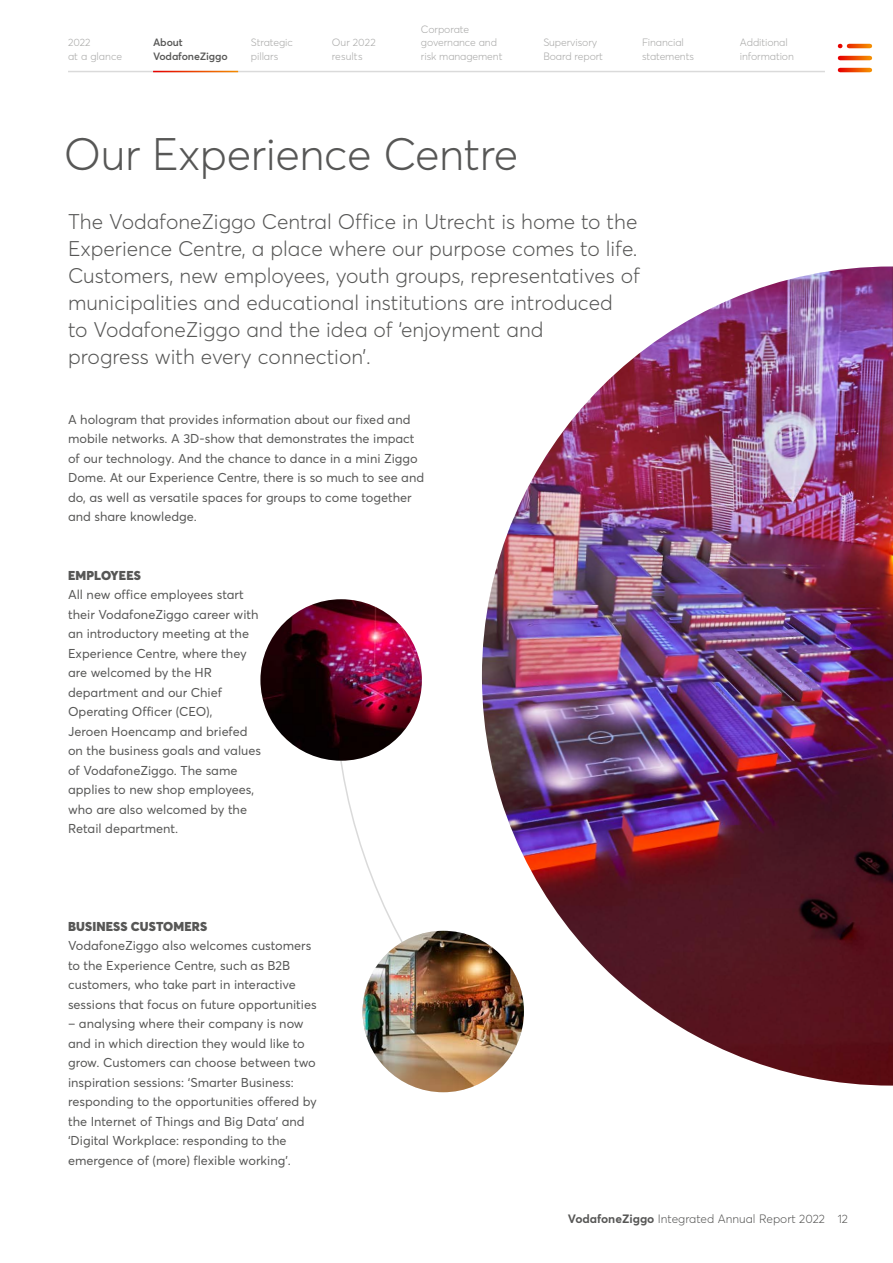
<style>
.page{position:relative;width:893px;height:1263px;background:#fff}
.page>*{position:absolute;margin:0;border:0;box-sizing:border-box;transform-origin:0 0}
.t1{font:300 45px "Averta Std";letter-spacing:-.01em;color:#575756}
.t2{font:300 21px/27px "Averta Std";color:#575756}
.t3{font:12.75px/19.5px "Averta Std";color:#575756}
.t4{font:900 12.75px "Averta Std";letter-spacing:.01em;color:#575756}
.t5{font:300 12px "Averta Std";color:#575756}
.t6{font:300 10.5px/13.5px "Averta Std";letter-spacing:-.01em;color:#a8a8a7}
.t7{font:600 10.5px/13.5px "Averta Std";letter-spacing:-.01em;color:#575756}
.t8{font:300 10.5px/13.5px "Averta Std";letter-spacing:.01em;color:#a8a8a7}
.s1{font-weight:700}
</style>
<div class="page">
<svg style="left:340px;top:689px;width:108px;height:259px"></svg>
<img style="left:482px;top:266px;width:411px;height:819px">
<img style="left:362px;top:931px;width:162px;height:161px;border-radius:81px">
<img style="left:260px;top:599px;width:162px;height:162px;border-radius:81px">
<hr style="left:68px;top:71px;width:757px;height:1px;background:#dadada">
<svg style="left:840px;top:56px;width:30px;height:4px"></svg>
<svg style="left:840px;top:68px;width:30px;height:4px"></svg>
<svg style="left:849px;top:44px;width:21px;height:4px"></svg>
<hr style="left:153px;top:71px;width:85px;height:1px;background:#fff">
<p class="t6" style="left:68px;top:36px;width:56px">2022<br>at a glance</p>
<p class="t7" style="left:153px;top:35px;width:76px">About<br>VodafoneZiggo</p>
<p class="t6" style="left:251px;top:36px;width:43px">Strategic pillars</p>
<p class="t8" style="left:332px;top:36px;width:46px">Our 2022 results</p>
<p class="t6" style="left:421px;top:22px;width:83px">Corporate governance and risk management</p>
<p class="t6" style="left:543px;top:36px;width:61px">Supervisory<br>Board report</p>
<p class="t6" style="left:642px;top:36px;width:53px">Financial statements</p>
<p class="t6" style="left:740px;top:36px;width:56px">Additional information</p>
<h1 class="t1" style="left:64px;top:126px;width:456px">Our Experience Centre</h1>
<p class="t2" style="left:68px;top:208px;width:573px">The VodafoneZiggo Central Office in Utrecht is home to the Experience Centre, a place where our purpose comes to life.<br>Customers, new employees, youth groups, representatives of municipalities and educational institutions are introduced<br>to VodafoneZiggo and the idea of ‘enjoyment and<br>progress with every connection’.</p>
<p class="t3" style="left:68px;top:409px;width:358px">A hologram that provides information about our fixed and mobile networks. A 3D-show that demonstrates the impact of our technology. And the chance to dance in a mini Ziggo Dome. At our Experience Centre, there is so much to see and do, as well as versatile spaces for groups to come together and share knowledge.</p>
<p class="t4" style="left:68px;top:567px;width:74px">EMPLOYEES</p>
<p class="t3" style="left:68px;top:585px;width:195px">All new office employees start their VodafoneZiggo career with an introductory meeting at the<br>Experience Centre, where they are welcomed by the HR department and our Chief<br>Operating Officer (CEO),<br>Jeroen Hoencamp and briefed on the business goals and values of VodafoneZiggo. The same applies to new shop employees, who are also welcomed by the<br>Retail department.</p>
<p class="t4" style="left:68px;top:918px;width:141px">BUSINESS CUSTOMERS</p>
<p class="t3" style="left:68px;top:936px;width:250px">VodafoneZiggo also welcomes customers to the Experience Centre, such as B2B customers, who take part in interactive sessions that focus on future opportunities</p>
<p class="t3" style="left:68px;top:1014px;width:250px">– analysing where their company is now and in which direction they would like to grow. Customers can choose between two inspiration sessions: ‘Smarter Business: responding to the opportunities offered by the Internet of Things and Big Data’ and ‘Digital Workplace: responding to the emergence of (more) flexible working’.</p>
<p class="t5" style="left:568px;top:1212px;width:282px"><span class="s1">VodafoneZiggo</span> Integrated Annual Report 2022 12</p>
</div>
